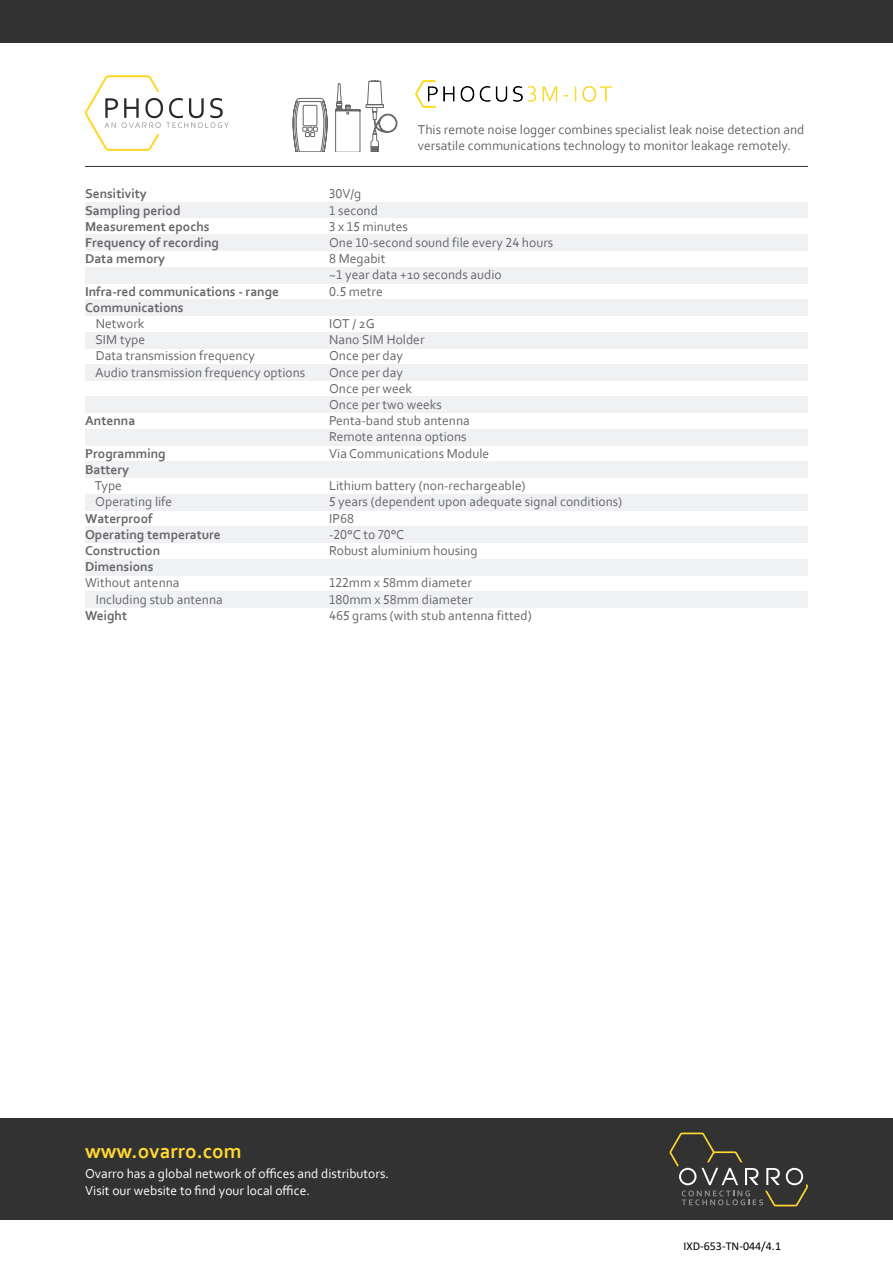
<style>
.page{position:relative;width:893px;height:1263px;background:#fff}
.page>*{position:absolute;margin:0;border:0;box-sizing:border-box;transform-origin:0 0}
.t1{font:700 21px "Corbel";color:#ffd831}
.t2{font:13.5px/16.2px "Corbel";color:#67676a}
.t3{font:700 13.5px "Corbel";color:#67676a}
.t4{font:13.5px/16.2px "Corbel";color:#fff}
.t5{font:12px "Calibri";color:#000}
</style>
<div class="page">
<div style="left:0;top:1118px;width:893px;height:102px;background:#333233"></div>
<hr style="left:85px;top:166px;width:723px;height:1px;background:#333233">
<div style="left:0;top:0;width:893px;height:43px;background:#333233"></div>
<svg style="left:670px;top:1132px;width:138px;height:74px"></svg>
<div style="left:85px;top:202px;width:723px;height:17px;background:#f0f1f2"></div>
<div style="left:85px;top:235px;width:723px;height:16px;background:#f0f1f2"></div>
<div style="left:85px;top:364px;width:723px;height:17px;background:#f0f1f2"></div>
<div style="left:85px;top:494px;width:723px;height:16px;background:#f0f1f2"></div>
<div style="left:85px;top:267px;width:723px;height:16px;background:#f0f1f2"></div>
<div style="left:85px;top:397px;width:723px;height:16px;background:#f0f1f2"></div>
<div style="left:85px;top:526px;width:723px;height:17px;background:#f0f1f2"></div>
<div style="left:85px;top:300px;width:723px;height:16px;background:#f0f1f2"></div>
<div style="left:85px;top:429px;width:723px;height:16px;background:#f0f1f2"></div>
<div style="left:85px;top:559px;width:723px;height:16px;background:#f0f1f2"></div>
<div style="left:85px;top:332px;width:723px;height:16px;background:#f0f1f2"></div>
<div style="left:85px;top:462px;width:723px;height:16px;background:#f0f1f2"></div>
<div style="left:85px;top:591px;width:723px;height:16px;background:#f0f1f2"></div>
<svg style="left:85px;top:75px;width:144px;height:76px"></svg>
<svg style="left:293px;top:80px;width:104px;height:71px"></svg>
<img style="left:415px;top:80px;width:197px;height:28px">
<p class="t3" style="left:85px;top:186px;width:63px">Sensitivity</p>
<p class="t3" style="left:85px;top:202px;width:97px">Sampling period</p>
<p class="t3" style="left:85px;top:218px;width:126px">Measurement epochs</p>
<p class="t3" style="left:85px;top:234px;width:135px">Frequency of recording</p>
<p class="t3" style="left:85px;top:250px;width:82px">Data memory</p>
<p class="t3" style="left:85px;top:283px;width:196px">Infra-red communications - range</p>
<p class="t3" style="left:85px;top:299px;width:100px">Communications</p>
<p class="t2" style="left:96px;top:315px;width:50px">Network</p>
<p class="t2" style="left:96px;top:331px;width:51px">SIM type</p>
<p class="t2" style="left:96px;top:348px;width:161px">Data transmission frequency</p>
<p class="t2" style="left:95px;top:364px;width:212px">Audio transmission frequency options</p>
<p class="t3" style="left:85px;top:412px;width:52px">Antenna</p>
<p class="t3" style="left:85px;top:445px;width:82px">Programming</p>
<p class="t3" style="left:85px;top:461px;width:46px">Battery</p>
<p class="t2" style="left:95px;top:477px;width:28px">Type</p>
<p class="t2" style="left:95px;top:493px;width:78px">Operating life</p>
<p class="t3" style="left:85px;top:510px;width:69px">Waterproof</p>
<p class="t3" style="left:85px;top:526px;width:137px">Operating temperature</p>
<p class="t3" style="left:85px;top:542px;width:77px">Construction</p>
<p class="t3" style="left:85px;top:558px;width:70px">Dimensions</p>
<p class="t2" style="left:85px;top:574px;width:96px">Without antenna</p>
<p class="t2" style="left:96px;top:591px;width:128px">Including stub antenna</p>
<p class="t3" style="left:85px;top:607px;width:44px">Weight</p>
<p class="t2" style="left:418px;top:121px;width:388px">This remote noise logger combines specialist leak noise detection and versatile communications technology to monitor leakage remotely.</p>
<p class="t2" style="left:329px;top:186px;width:34px">30V/g</p>
<p class="t2" style="left:329px;top:202px;width:50px">1 second</p>
<p class="t2" style="left:329px;top:218px;width:80px">3 x 15 minutes</p>
<p class="t2" style="left:329px;top:234px;width:226px">One 10-second sound file every 24 hours</p>
<p class="t2" style="left:329px;top:250px;width:58px">8 Megabit</p>
<p class="t2" style="left:329px;top:267px;width:174px">~1 year data +10 seconds audio</p>
<p class="t2" style="left:329px;top:283px;width:55px">0.5 metre</p>
<p class="t2" style="left:329px;top:315px;width:47px">IOT / 2G</p>
<p class="t2" style="left:329px;top:331px;width:97px">Nano SIM Holder</p>
<p class="t2" style="left:329px;top:348px;width:75px">Once per day</p>
<p class="t2" style="left:329px;top:364px;width:75px">Once per day</p>
<p class="t2" style="left:329px;top:380px;width:85px">Once per week</p>
<p class="t2" style="left:329px;top:396px;width:114px">Once per two weeks</p>
<p class="t2" style="left:329px;top:412px;width:142px">Penta-band stub antenna</p>
<p class="t2" style="left:329px;top:429px;width:139px">Remote antenna options</p>
<p class="t2" style="left:329px;top:445px;width:162px">Via Communications Module</p>
<p class="t2" style="left:329px;top:477px;width:198px">Lithium battery (non-rechargeable)</p>
<p class="t2" style="left:329px;top:493px;width:295px">5 years (dependent upon adequate signal conditions)</p>
<p class="t2" style="left:329px;top:510px;width:27px">IP68</p>
<p class="t2" style="left:329px;top:526px;width:77px">-20°C to 70°C</p>
<p class="t2" style="left:329px;top:542px;width:150px">Robust aluminium housing</p>
<p class="t2" style="left:329px;top:574px;width:144px">122mm x 58mm diameter</p>
<p class="t2" style="left:329px;top:591px;width:145px">180mm x 58mm diameter</p>
<p class="t2" style="left:329px;top:607px;width:204px">465 grams (with stub antenna fitted)</p>
<p class="t1" style="left:85px;top:1138px;width:158px">www.ovarro.com</p>
<p class="t4" style="left:85px;top:1165px;width:305px">Ovarro has a global network of offices and distributors.<br>Visit our website to find your local office.</p>
<p class="t5" style="left:683px;top:1237px;width:99px">IXD-653-TN-044/4.1</p>
</div>
